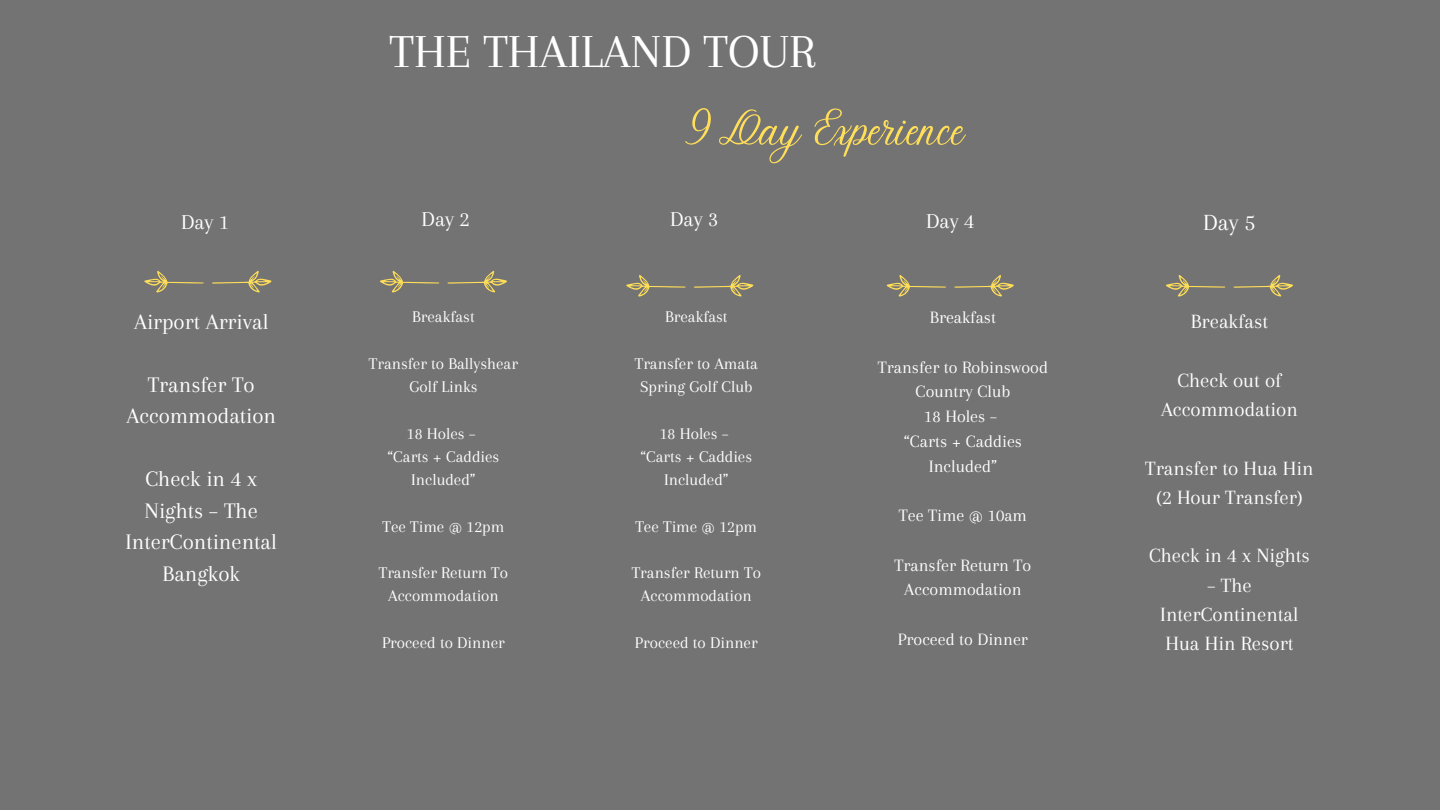
<style>
.page{position:relative;width:1440px;height:810px;background:#737373}
.page>*{position:absolute;margin:0;border:0;box-sizing:border-box;transform-origin:0 0}
.t1{font:51px "Stoic";color:#ffde59}
.t2{font:49px "Arapey";color:#fff}
.t3{font:24px "Arapey";color:#fff}
.t4{font:23px/31.5px "Arapey";color:#fff;text-align:center}
.t5{font:22px "Arapey";color:#fff}
.t6{font:21px/29.2px "Arapey";color:#fff;text-align:center}
.t7{font:18px/24.8px "Arapey";color:#fff;text-align:center}
.t8{font:17px/23.2px "Arapey";color:#fff;text-align:center}
</style>
<div class="page">
<svg style="left:212px;top:271px;width:60px;height:22px"></svg>
<svg style="left:144px;top:271px;width:60px;height:21px"></svg>
<svg style="left:447px;top:271px;width:60px;height:22px"></svg>
<svg style="left:380px;top:271px;width:59px;height:21px"></svg>
<svg style="left:694px;top:275px;width:59px;height:22px"></svg>
<svg style="left:626px;top:275px;width:60px;height:22px"></svg>
<svg style="left:954px;top:275px;width:60px;height:22px"></svg>
<svg style="left:887px;top:275px;width:59px;height:22px"></svg>
<svg style="left:1233px;top:275px;width:60px;height:22px"></svg>
<svg style="left:1166px;top:275px;width:59px;height:22px"></svg>
<p class="t2" style="left:390px;top:25px;width:427px">THE THAILAND TOUR</p>
<p class="t1" style="left:684px;top:104px;width:281px">9 Day Experience</p>
<p class="t5" style="left:181px;top:210px;width:50px">Day 1</p>
<p class="t5" style="left:422px;top:207px;width:50px">Day 2</p>
<p class="t5" style="left:670px;top:207px;width:50px">Day 3</p>
<p class="t5" style="left:926px;top:209px;width:50px">Day 4</p>
<p class="t4" style="left:134px;top:305px;width:136px">Airport Arrival</p>
<p class="t4" style="left:126px;top:368px;width:151px">Transfer To<br>Accommodation</p>
<p class="t4" style="left:126px;top:463px;width:153px">Check in 4 x<br>Nights – The<br>InterContinental<br>Bangkok</p>
<p class="t8" style="left:412px;top:305px;width:64px">Breakfast</p>
<p class="t8" style="left:369px;top:352px;width:151px">Transfer to Ballyshear<br>Golf Links</p>
<p class="t8" style="left:407px;top:422px;width:70px">18 Holes –</p>
<p class="t8" style="left:388px;top:445px;width:113px">“Carts + Caddies<br>Included”</p>
<p class="t8" style="left:383px;top:515px;width:123px">Tee Time @ 12pm</p>
<p class="t8" style="left:379px;top:561px;width:131px">Transfer Return To<br>Accommodation</p>
<p class="t8" style="left:382px;top:631px;width:124px">Proceed to Dinner</p>
<p class="t8" style="left:665px;top:305px;width:64px">Breakfast</p>
<p class="t8" style="left:635px;top:352px;width:124px">Transfer to Amata<br>Spring Golf Club</p>
<p class="t8" style="left:660px;top:422px;width:70px">18 Holes –</p>
<p class="t8" style="left:641px;top:445px;width:113px">“Carts + Caddies<br>Included”</p>
<p class="t8" style="left:635px;top:515px;width:123px">Tee Time @ 12pm</p>
<p class="t8" style="left:632px;top:561px;width:131px">Transfer Return To<br>Accommodation</p>
<p class="t8" style="left:635px;top:631px;width:124px">Proceed to Dinner</p>
<p class="t7" style="left:930px;top:305px;width:68px">Breakfast</p>
<p class="t7" style="left:878px;top:354px;width:172px">Transfer to Robinswood<br>Country Club</p>
<p class="t7" style="left:924px;top:404px;width:74px">18 Holes –</p>
<p class="t7" style="left:904px;top:429px;width:120px">“Carts + Caddies<br>Included”</p>
<p class="t7" style="left:899px;top:503px;width:130px">Tee Time @ 10am</p>
<p class="t7" style="left:895px;top:552px;width:138px">Transfer Return To<br>Accommodation</p>
<p class="t7" style="left:898px;top:627px;width:132px">Proceed to Dinner</p>
<p class="t3" style="left:1203px;top:210px;width:54px">Day 5</p>
<p class="t6" style="left:1191px;top:307px;width:79px">Breakfast</p>
<p class="t6" style="left:1161px;top:366px;width:138px">Check out of<br>Accommodation</p>
<p class="t6" style="left:1145px;top:453px;width:170px">Transfer to Hua Hin (2 Hour Transfer)</p>
<p class="t6" style="left:1149px;top:541px;width:162px">Check in 4 x Nights</p>
<p class="t6" style="left:1160px;top:570px;width:140px">– The<br>InterContinental<br>Hua Hin Resort</p>
</div>
